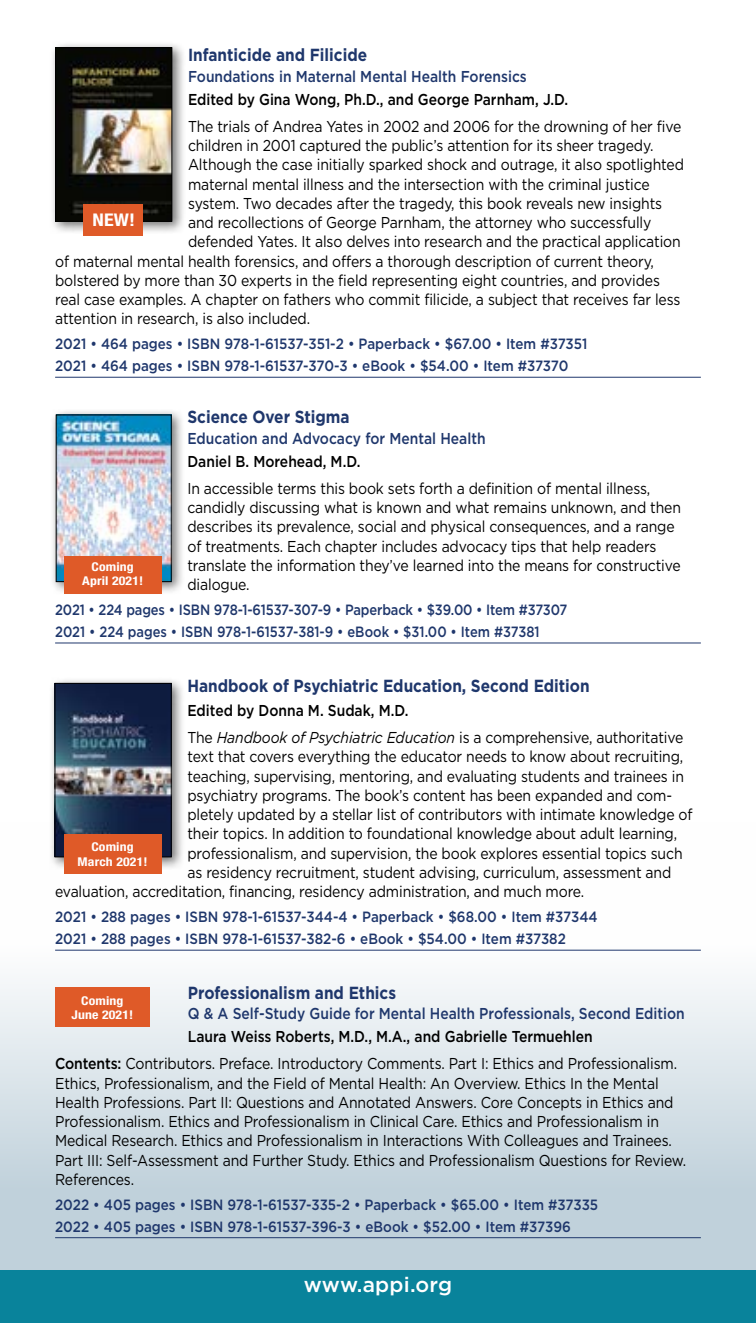
<style>
.page{position:relative;width:756px;height:1323px;background:#fff}
.page>*{position:absolute;margin:0;border:0;box-sizing:border-box;transform-origin:0 0}
.t1{font:500 21px "Gotham";letter-spacing:.01em;color:#fff}
.Book_title{font:700 17.5px "Gotham";color:#1f376c;scale:.88 1}
.t2{font:700 condensed 17.5px "Helvetica Neue LT Std";color:#fff;scale:1.14 1}
.Book_copy{font:15.75px/19.2px "Gotham";letter-spacing:-.01em;color:#000;scale:.89 1}
.Author{font:500 15.75px "Gotham";color:#000;scale:.88 1}
.Book_title_sub{font:500 15.75px "Gotham";color:#1f376c;scale:.88 1}
.Book_Order_Line_1{font:500 14.88px "Gotham";color:#1f376c;scale:.9 1}
.Book_Orderline_2{font:500 14.88px "Gotham";color:#1f376c;scale:.9 1}
.Book_Order_Line_1-2{font:500 14.88px "Gotham";color:#1f376c;scale:.87 1}
.Book_Orderline_2-2{font:500 14.88px "Gotham";color:#1f376c;scale:.87 1}
.t3{font:700 condensed 12.08px/14.5px "Helvetica Neue LT Std";letter-spacing:.01em;color:#fff;text-align:center;scale:1.14 1}
.s1{font-style:italic}
.s2{font-weight:500}
</style>
<div class="page">
<svg style="left:0;top:873px;width:756px;height:397px"></svg>
<div style="left:0;top:1270px;width:756px;height:53px;background:#09839b"></div>
<hr style="left:55px;top:377px;width:646px;height:1px;background:#1f376c">
<hr style="left:55px;top:643px;width:646px;height:1px;background:#1f376c">
<hr style="left:55px;top:950px;width:646px;height:1px;background:#1f376c">
<hr style="left:55px;top:1237px;width:646px;height:1px;background:#1f376c">
<div style="left:56px;top:988px;width:94px;height:39px;background:#df5a28"></div>
<div style="left:49px;top:677px;width:136px;height:193px;background:#000;opacity:.55"></div>
<img style="left:57px;top:685px;width:113px;height:170px">
<div style="left:55px;top:683px;width:117px;height:174px;border:1px solid #000"></div>
<div style="left:64px;top:834px;width:98px;height:39px;background:#df5a28"></div>
<div style="left:50px;top:42px;width:136px;height:192px;background:#000;opacity:.55"></div>
<img style="left:57px;top:49px;width:113px;height:171px">
<div style="left:55px;top:47px;width:117px;height:175px;border:1px solid #000"></div>
<div style="left:83px;top:204px;width:59px;height:32px;background:#df5a28"></div>
<div style="left:50px;top:409px;width:135px;height:185px;background:#000;opacity:.55"></div>
<img style="left:58px;top:417px;width:112px;height:163px">
<div style="left:56px;top:415px;width:116px;height:167px;border:1px solid #000"></div>
<div style="left:64px;top:556px;width:98px;height:38px;background:#df5a28"></div>
<p class="Book_title" style="left:188px;top:43px;width:205px">Infanticide and Filicide</p>
<p class="Book_title_sub" style="left:188px;top:66px;width:387px">Foundations in Maternal Mental Health Forensics</p>
<p class="Author" style="left:188px;top:89px;width:434px">Edited by Gina Wong, Ph.D., and George Parnham, J.D.</p>
<p class="Book_copy" style="left:188px;top:116px;width:556px">The trials of Andrea Yates in 2002 and 2006 for the drowning of her five</p>
<p class="Book_copy" style="left:188px;top:136px;width:524px">children in 2001 captured the public’s attention for its sheer tragedy.</p>
<p class="Book_copy" style="left:188px;top:155px;width:559px">Although the case initially sparked shock and outrage, it also spotlighted</p>
<p class="Book_copy" style="left:188px;top:174px;width:520px">maternal mental illness and the intersection with the criminal justice</p>
<p class="Book_copy" style="left:188px;top:193px;width:534px">system. Two decades after the tragedy, this book reveals new insights</p>
<p class="Book_copy" style="left:188px;top:213px;width:522px">and recollections of George Parnham, the attorney who successfully</p>
<p class="Book_copy" style="left:188px;top:232px;width:555px">defended Yates. It also delves into research and the practical application</p>
<p class="Book_copy" style="left:55px;top:251px;width:674px">of maternal mental health forensics, and offers a thorough description of current theory,</p>
<p class="Book_copy" style="left:55px;top:270px;width:681px">bolstered by more than 30 experts in the field representing eight countries, and provides</p>
<p class="Book_copy" style="left:55px;top:290px;width:704px">real case examples. A chapter on fathers who commit filicide, a subject that receives far less</p>
<p class="Book_copy" style="left:55px;top:309px;width:288px">attention in research, is also included.</p>
<p class="Book_Order_Line_1" style="left:55px;top:334px;width:593px">2021 • 464 pages • ISBN 978-1-61537-351-2 • Paperback • $67.00 • Item #37351</p>
<p class="Book_Orderline_2" style="left:55px;top:356px;width:572px">2021 • 464 pages • ISBN 978-1-61537-370-3 • eBook • $54.00 • Item #37370</p>
<p class="Book_title" style="left:187px;top:405px;width:186px">Science Over Stigma</p>
<p class="Book_title_sub" style="left:187px;top:428px;width:340px">Education and Advocacy for Mental Health</p>
<p class="Author" style="left:187px;top:451px;width:198px">Daniel B. Morehead, M.D.</p>
<p class="Book_copy" style="left:187px;top:478px;width:556px">In accessible terms this book sets forth a definition of mental illness, candidly discussing what is known and what remains unknown, and then describes its prevalence, social and physical consequences, and a range of treatments. Each chapter includes advocacy tips that help readers translate the information they’ve learned into the means for constructive dialogue.</p>
<p class="Book_Order_Line_1-2" style="left:55px;top:600px;width:590px">2021 • 224 pages • ISBN 978-1-61537-307-9 • Paperback • $39.00 • Item #37307</p>
<p class="Book_Orderline_2-2" style="left:55px;top:622px;width:559px">2021 • 224 pages • ISBN 978-1-61537-381-9 • eBook • $31.00 • Item #37381</p>
<p class="Book_title" style="left:187px;top:674px;width:459px">Handbook of Psychiatric Education, Second Edition</p>
<p class="Author" style="left:187px;top:700px;width:253px">Edited by Donna M. Sudak, M.D.</p>
<p class="Book_copy" style="left:187px;top:728px;width:559px">The <span class="s1">Handbook of Psychiatric Education</span> is a comprehensive, authoritative</p>
<p class="Book_copy" style="left:187px;top:747px;width:559px">text that covers everything the educator needs to know about recruiting,</p>
<p class="Book_copy" style="left:187px;top:766px;width:559px">teaching, supervising, mentoring, and evaluating students and trainees in</p>
<p class="Book_copy" style="left:187px;top:785px;width:546px">psychiatry programs. The book’s content has been expanded and com-</p>
<p class="Book_copy" style="left:187px;top:805px;width:569px">pletely updated by a stellar list of contributors with intimate knowledge of</p>
<p class="Book_copy" style="left:187px;top:824px;width:552px">their topics. In addition to foundational knowledge about adult learning,</p>
<p class="Book_copy" style="left:187px;top:843px;width:558px">professionalism, and supervision, the book explores essential topics such</p>
<p class="Book_copy" style="left:187px;top:862px;width:545px">as residency recruitment, student advising, curriculum, assessment and</p>
<p class="Book_copy" style="left:55px;top:882px;width:596px">evaluation, accreditation, financing, residency administration, and much more.</p>
<p class="Book_Order_Line_1" style="left:55px;top:907px;width:604px">2021 • 288 pages • ISBN 978-1-61537-344-4 • Paperback • $68.00 • Item #37344</p>
<p class="Book_Orderline_2" style="left:55px;top:929px;width:569px">2021 • 288 pages • ISBN 978-1-61537-382-6 • eBook • $54.00 • Item #37382</p>
<p class="Book_title" style="left:188px;top:981px;width:238px">Professionalism and Ethics</p>
<p class="Book_title_sub" style="left:188px;top:1003px;width:566px">Q &amp; A Self-Study Guide for Mental Health Professionals, Second Edition</p>
<p class="Author" style="left:188px;top:1026px;width:462px">Laura Weiss Roberts, M.D., M.A., and Gabrielle Termuehlen</p>
<p class="Book_copy" style="left:55px;top:1054px;width:711px"><span class="s2">Contents:</span> Contributors. Preface. Introductory Comments. Part I: Ethics and Professionalism.<br>Ethics, Professionalism, and the Field of Mental Health: An Overview. Ethics In the Mental Health Professions. Part II: Questions and Annotated Answers. Core Concepts in Ethics and Professionalism. Ethics and Professionalism in Clinical Care. Ethics and Professionalism in Medical Research. Ethics and Professionalism in Interactions With Colleagues and Trainees.<br>Part III: Self-Assessment and Further Study. Ethics and Professionalism Questions for Review.<br>References.</p>
<p class="Book_Order_Line_1" style="left:55px;top:1195px;width:605px">2022 • 405 pages • ISBN 978-1-61537-335-2 • Paperback • $65.00 • Item #37335</p>
<p class="Book_Orderline_2" style="left:55px;top:1217px;width:575px">2022 • 405 pages • ISBN 978-1-61537-396-3 • eBook • $52.00 • Item #37396</p>
<p class="t2" style="left:92px;top:209px;width:39px">NEW!</p>
<p class="t3" style="left:82px;top:559px;width:55px">Coming<br>April 2021!</p>
<p class="t3" style="left:78px;top:839px;width:63px">Coming<br>March 2021!</p>
<p class="t3" style="left:72px;top:993px;width:56px">Coming<br>June 2021!</p>
<h1 class="t1" style="left:304px;top:1270px;width:150px">www.appi.org</h1>
</div>
